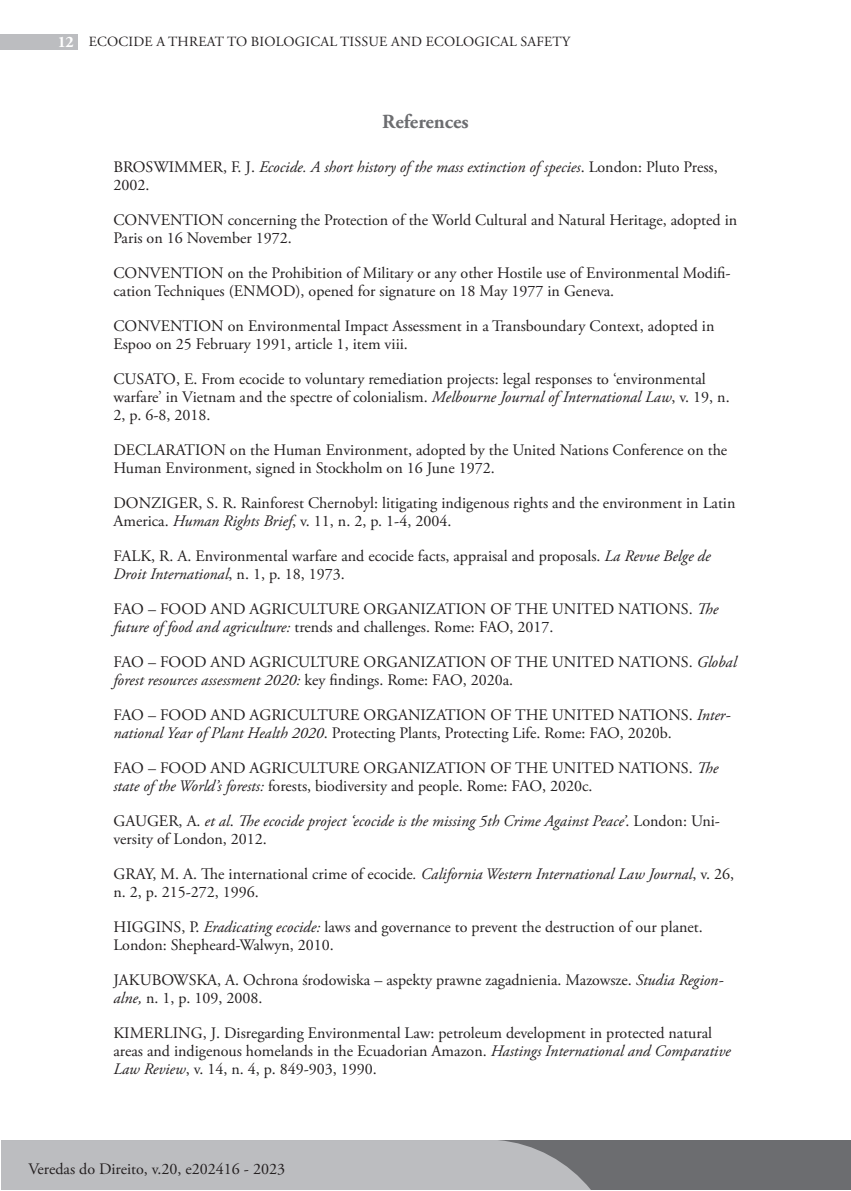
<style>
.page{position:relative;width:851px;height:1191px;background:#fff}
.page>*{position:absolute;margin:0;border:0;box-sizing:border-box;transform-origin:0 0}
.t1{font:700 20px "Adobe Garamond Pro";color:#6c6d70}
.t2{font:16px/18px "Adobe Garamond Pro";color:#231f20}
.t3{font:italic 16px/18px "Adobe Garamond Pro";color:#231f20}
.t4{font:14px "Adobe Garamond Pro";letter-spacing:.015em;color:#231f20}
.s1{font-weight:700;font-size:16px;color:#fff}
.s2{font-style:normal}
.s3{font-style:italic}
</style>
<div class="page">
<div style="left:1px;top:1140px;width:849px;height:50px;background:#6c6d70"></div>
<div style="left:0;top:34px;width:77px;height:16px;background:#bcbdc0"></div>
<div style="left:1px;top:1140px;width:590px;height:50px;background:#bcbdc0"></div>
<p class="t4" style="left:59px;top:34px;width:513px"><span class="s1">12</span> ECOCIDE A THREAT TO BIOLOGICAL TISSUE AND ECOLOGICAL SAFETY</p>
<p class="t1" style="left:382px;top:110px;width:88px">References</p>
<p class="t3" style="left:113px;top:158px;width:605px"><span class="s2">BROSWIMMER, F. J.</span> Ecocide. A short history of the mass extinction of species<span class="s2">. London: Pluto Press,<br>2002.</span></p>
<p class="t2" style="left:113px;top:211px;width:625px">CONVENTION concerning the Protection of the World Cultural and Natural Heritage, adopted in<br>Paris on 16 November 1972.</p>
<p class="t2" style="left:113px;top:264px;width:618px">CONVENTION on the Prohibition of Military or any other Hostile use of Environmental Modifi&shy;cation Techniques (ENMOD), opened for signature on 18 May 1977 in Geneva.</p>
<p class="t2" style="left:113px;top:317px;width:602px">CONVENTION on Environmental Impact Assessment in a Transboundary Context, adopted in<br>Espoo on 25 February 1991, article 1, item viii.</p>
<p class="t2" style="left:113px;top:370px;width:617px">CUSATO, E. From ecocide to voluntary remediation projects: legal responses to ‘environmental warfare’ in Vietnam and the spectre of colonialism. <span class="s3">Melbourne Journal of International Law</span>, v. 19, n.<br>2, p. 6-8, 2018.</p>
<p class="t2" style="left:113px;top:441px;width:615px">DECLARATION on the Human Environment, adopted by the United Nations Conference on the<br>Human Environment, signed in Stockholm on 16 June 1972.</p>
<p class="t2" style="left:113px;top:494px;width:623px">DONZIGER, S. R. Rainforest Chernobyl: litigating indigenous rights and the environment in Latin<br>America. <span class="s3">Human Rights Brief</span>, v. 11, n. 2, p. 1-4, 2004.</p>
<p class="t2" style="left:113px;top:547px;width:598px">FALK, R. A. Environmental warfare and ecocide facts, appraisal and proposals. <span class="s3">La Revue Belge de<br>Droit International</span>, n. 1, p. 18, 1973.</p>
<p class="t2" style="left:113px;top:600px;width:606px">FAO – FOOD AND AGRICULTURE ORGANIZATION OF THE UNITED NATIONS. <span class="s3">The future of food and agriculture:</span> trends and challenges. Rome: FAO, 2017.</p>
<p class="t2" style="left:113px;top:653px;width:624px">FAO – FOOD AND AGRICULTURE ORGANIZATION OF THE UNITED NATIONS. <span class="s3">Global forest resources assessment 2020:</span> key findings. Rome: FAO, 2020a.</p>
<p class="t2" style="left:113px;top:706px;width:618px">FAO – FOOD AND AGRICULTURE ORGANIZATION OF THE UNITED NATIONS. <span class="s3">Inter&shy;national Year of Plant Health 2020</span>. Protecting Plants, Protecting Life. Rome: FAO, 2020b.</p>
<p class="t2" style="left:113px;top:759px;width:606px">FAO – FOOD AND AGRICULTURE ORGANIZATION OF THE UNITED NATIONS. <span class="s3">The state of the World’s forests:</span> forests, biodiversity and people. Rome: FAO, 2020c.</p>
<p class="t3" style="left:113px;top:812px;width:608px"><span class="s2">GAUGER, A.</span> et al<span class="s2">.</span> The ecocide project ‘ecocide is the missing 5th Crime Against Peace’<span class="s2">. London: Uni&shy;versity of London, 2012.</span></p>
<p class="t2" style="left:113px;top:865px;width:622px">GRAY, M. A. The international crime of ecocide<span class="s3">. California Western International Law Journal</span>, v. 26, n. 2, p. 215-272, 1996.</p>
<p class="t2" style="left:113px;top:918px;width:590px">HIGGINS, P. <span class="s3">Eradicating ecocide:</span> laws and governance to prevent the destruction of our planet.<br>London: Shepheard-Walwyn, 2010.</p>
<p class="t2" style="left:113px;top:972px;width:611px">JAKUBOWSKA, A. Ochrona środowiska – aspekty prawne zagadnienia. Mazowsze. <span class="s3">Studia Region&shy;alne,</span> n. 1, p. 109, 2008.</p>
<p class="t2" style="left:113px;top:1025px;width:618px">KIMERLING, J. Disregarding Environmental Law: petroleum development in protected natural areas and indigenous homelands in the Ecuadorian Amazon. <span class="s3">Hastings International and Comparative<br>Law Review</span>, v. 14, n. 4, p. 849-903, 1990.</p>
<p class="t2" style="left:28px;top:1160px;width:258px">Veredas do Direito, v.20, e202416 - 2023</p>
</div>
